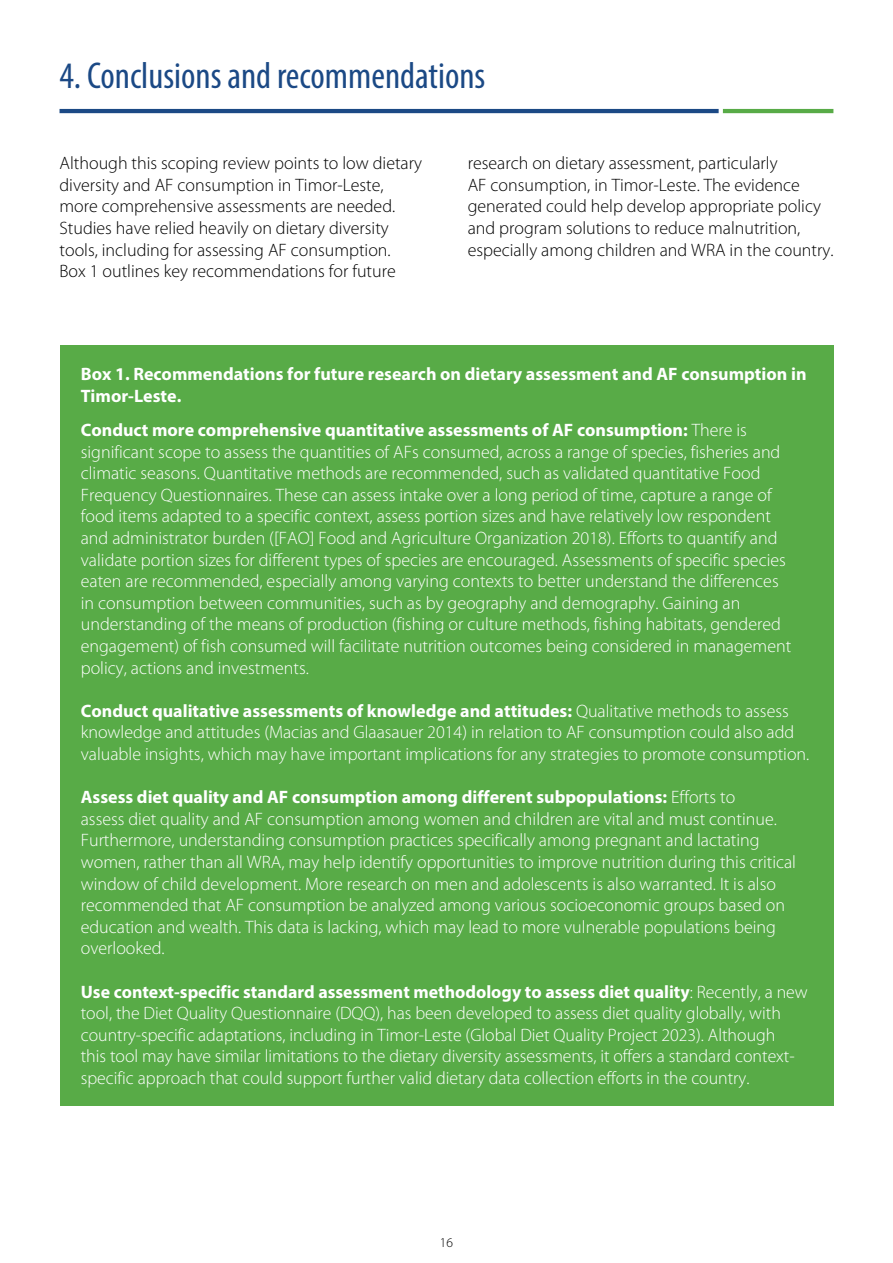
<style>
.page{position:relative;width:893px;height:1263px;background:#fff}
.page>*{position:absolute;margin:0;border:0;box-sizing:border-box;transform-origin:0 0}
.t1{font:condensed 37.5px "Myriad Pro";color:#1b4985}
.t2{font:300 18px/21.6px "Myriad Pro";color:#fff}
.t3{font:300 18px/21.6px "Myriad Pro";color:#000}
.t4{font:700 18px/21.6px "Myriad Pro";color:#fff}
.t5{font:300 13.5px "Myriad Pro";color:#000}
.s1{font-weight:700}
</style>
<div class="page">
<hr style="left:723px;top:109px;width:110px;height:4px;background:#58ab47">
<hr style="left:60px;top:109px;width:659px;height:4px;background:#1b4985">
<div style="left:60px;top:345px;width:773px;height:760px;background:#58ab47"></div>
<h1 class="t1" style="left:60px;top:53px;width:427px">4. Conclusions and recommendations</h1>
<p class="t3" style="left:60px;top:153px;width:364px">Although this scoping review points to low dietary diversity and AF consumption in Timor-Leste, more comprehensive assessments are needed.<br>Studies have relied heavily on dietary diversity tools, including for assessing AF consumption.<br>Box 1 outlines key recommendations for future</p>
<p class="t3" style="left:468px;top:153px;width:367px">research on dietary assessment, particularly<br>AF consumption, in Timor-Leste. The evidence generated could help develop appropriate policy and program solutions to reduce malnutrition, especially among children and WRA in the country.</p>
<p class="t4" style="left:81px;top:362px;width:727px">Box 1. Recommendations for future research on dietary assessment and AF consumption in<br>Timor-Leste.</p>
<p class="t2" style="left:81px;top:419px;width:712px"><span class="s1">Conduct more comprehensive quantitative assessments of AF consumption:</span> There is significant scope to assess the quantities of AFs consumed, across a range of species, fisheries and climatic seasons. Quantitative methods are recommended, such as validated quantitative Food Frequency Questionnaires. These can assess intake over a long period of time, capture a range of food items adapted to a specific context, assess portion sizes and have relatively low respondent and administrator burden ([FAO] Food and Agriculture Organization 2018). Efforts to quantify and validate portion sizes for different types of species are encouraged. Assessments of specific species eaten are recommended, especially among varying contexts to better understand the differences in consumption between communities, such as by geography and demography. Gaining an understanding of the means of production (fishing or culture methods, fishing habitats, gendered engagement) of fish consumed will facilitate nutrition outcomes being considered in management policy, actions and investments.</p>
<p class="t2" style="left:81px;top:700px;width:730px"><span class="s1">Conduct qualitative assessments of knowledge and attitudes:</span> Qualitative methods to assess knowledge and attitudes (Macias and Glaasauer 2014) in relation to AF consumption could also add valuable insights, which may have important implications for any strategies to promote consumption.</p>
<p class="t2" style="left:81px;top:787px;width:717px"><span class="s1">Assess diet quality and AF consumption among different subpopulations:</span> Efforts to<br>assess diet quality and AF consumption among women and children are vital and must continue.<br>Furthermore, understanding consumption practices specifically among pregnant and lactating women, rather than all WRA, may help identify opportunities to improve nutrition during this critical window of child development. More research on men and adolescents is also warranted. It is also recommended that AF consumption be analyzed among various socioeconomic groups based on education and wealth. This data is lacking, which may lead to more vulnerable populations being overlooked.</p>
<p class="t2" style="left:81px;top:981px;width:728px"><span class="s1">Use context-specific standard assessment methodology to assess diet quality</span>: Recently, a new tool, the Diet Quality Questionnaire (DQQ), has been developed to assess diet quality globally, with country-specific adaptations, including in Timor-Leste (Global Diet Quality Project 2023). Although<br>this tool may have similar limitations to the dietary diversity assessments, it offers a standard context&shy;specific approach that could support further valid dietary data collection efforts in the country.</p>
<p class="t5" style="left:440px;top:1235px;width:15px">16</p>
</div>
